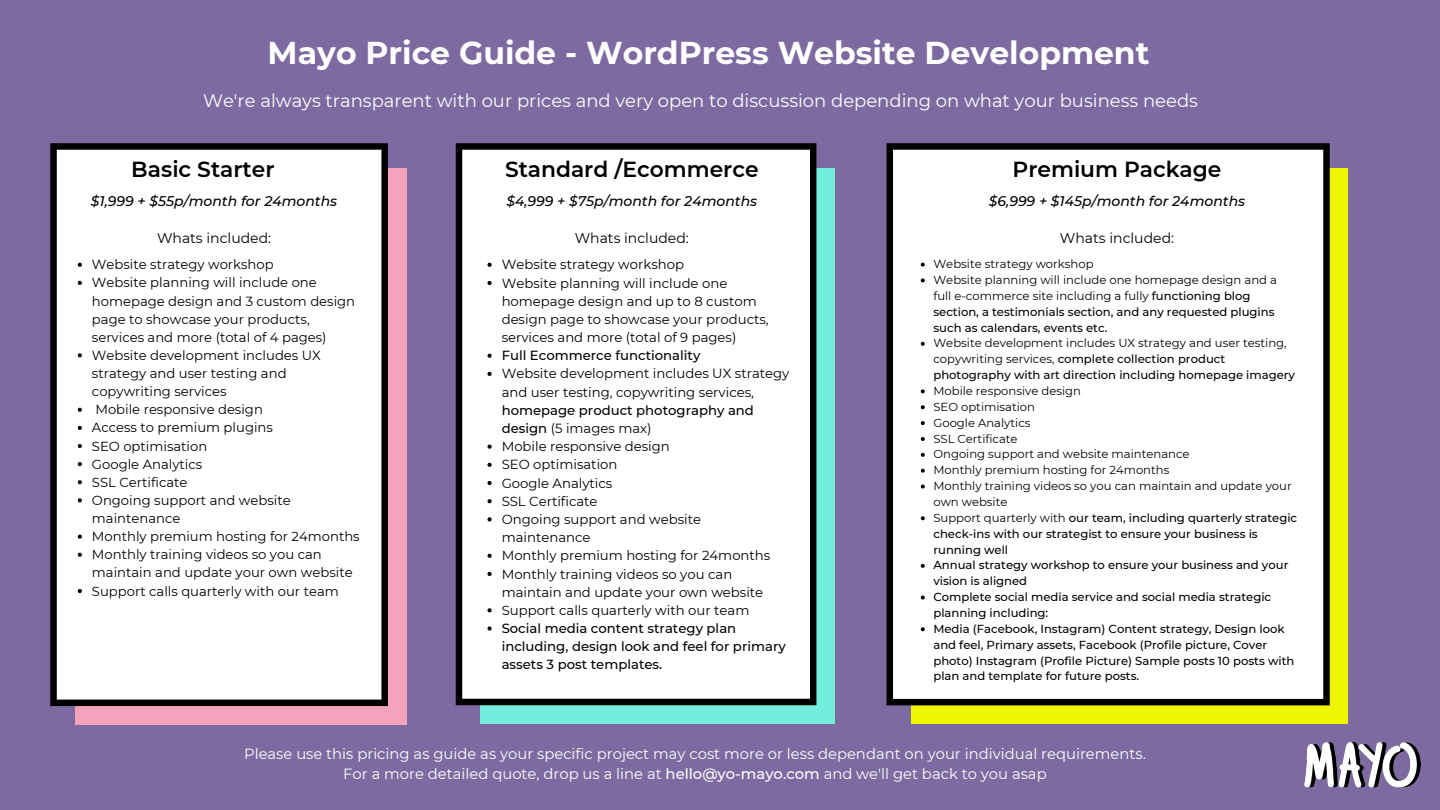
<style>
.page{position:relative;width:1440px;height:810px;background:#7d6aa0}
.page>*{position:absolute;margin:0;border:0;box-sizing:border-box;transform-origin:0 0}
.t1{font:700 31.5px "Montserrat";color:#fff}
.t2{font:600 21.8px "Montserrat";color:#000}
.t3{font:18px "Montserrat";color:#fff}
.t4{font:14.8px/20.3px "Montserrat";color:#fff;text-align:center}
.t5{font:italic 500 14px "Montserrat";color:#000}
.t6{font:14px "Montserrat";color:#000}
.t7{font:13.2px/18.1px "Montserrat";color:#000}
.t8{font:500 13.2px/18.2px "Montserrat";color:#000}
.t9{font:500 11.6px/15.9px "Montserrat";color:#000}
.t10{font:11.6px/15.9px "Montserrat";color:#000}
.s1{font-weight:500}
.s2{font-weight:400}
</style>
<div class="page">
<div style="left:75px;top:168px;width:331px;height:556px;background:#f5a3bc"></div>
<div style="left:50px;top:143px;width:338px;height:563px;background:#fff"></div>
<div style="left:480px;top:168px;width:355px;height:555px;background:#73eedc"></div>
<div style="left:456px;top:143px;width:360px;height:562px;background:#fff"></div>
<div style="left:911px;top:168px;width:437px;height:556px;background:#f0f600"></div>
<div style="left:887px;top:143px;width:443px;height:562px;background:#fff"></div>
<svg style="left:78px;top:263px;width:4px;height:4px"></svg>
<svg style="left:78px;top:281px;width:4px;height:4px"></svg>
<svg style="left:78px;top:353px;width:4px;height:4px"></svg>
<svg style="left:78px;top:408px;width:4px;height:4px"></svg>
<svg style="left:78px;top:426px;width:4px;height:4px"></svg>
<svg style="left:78px;top:444px;width:4px;height:4px"></svg>
<svg style="left:78px;top:462px;width:4px;height:4px"></svg>
<svg style="left:78px;top:480px;width:4px;height:4px"></svg>
<svg style="left:78px;top:498px;width:4px;height:4px"></svg>
<svg style="left:78px;top:535px;width:4px;height:4px"></svg>
<svg style="left:78px;top:553px;width:4px;height:4px"></svg>
<svg style="left:78px;top:589px;width:4px;height:4px"></svg>
<svg style="left:487px;top:263px;width:5px;height:4px"></svg>
<svg style="left:487px;top:281px;width:5px;height:4px"></svg>
<svg style="left:487px;top:354px;width:5px;height:4px"></svg>
<svg style="left:487px;top:372px;width:5px;height:4px"></svg>
<svg style="left:487px;top:445px;width:5px;height:4px"></svg>
<svg style="left:487px;top:463px;width:5px;height:4px"></svg>
<svg style="left:487px;top:481px;width:5px;height:4px"></svg>
<svg style="left:487px;top:499px;width:5px;height:4px"></svg>
<svg style="left:487px;top:517px;width:5px;height:4px"></svg>
<svg style="left:487px;top:554px;width:5px;height:4px"></svg>
<svg style="left:487px;top:572px;width:5px;height:4px"></svg>
<svg style="left:487px;top:608px;width:5px;height:4px"></svg>
<svg style="left:487px;top:626px;width:5px;height:5px"></svg>
<svg style="left:921px;top:263px;width:4px;height:4px"></svg>
<svg style="left:921px;top:278px;width:4px;height:4px"></svg>
<svg style="left:921px;top:342px;width:4px;height:4px"></svg>
<svg style="left:921px;top:389px;width:4px;height:4px"></svg>
<svg style="left:921px;top:405px;width:4px;height:4px"></svg>
<svg style="left:921px;top:421px;width:4px;height:4px"></svg>
<svg style="left:921px;top:437px;width:4px;height:4px"></svg>
<svg style="left:921px;top:453px;width:4px;height:4px"></svg>
<svg style="left:921px;top:469px;width:4px;height:4px"></svg>
<svg style="left:921px;top:485px;width:4px;height:4px"></svg>
<svg style="left:921px;top:516px;width:4px;height:4px"></svg>
<svg style="left:921px;top:564px;width:4px;height:4px"></svg>
<svg style="left:921px;top:596px;width:4px;height:4px"></svg>
<svg style="left:921px;top:627px;width:4px;height:4px"></svg>
<img style="left:1304px;top:742px;width:117px;height:46px">
<h1 class="t1" style="left:268px;top:33px;width:883px">Mayo Price Guide - WordPress Website Development</h1>
<h3 class="t3" style="left:203px;top:90px;width:996px">We're always transparent with our prices and very open to discussion depending on what your business needs</h3>
<h2 class="t2" style="left:131px;top:156px;width:145px">Basic Starter</h2>
<h2 class="t2" style="left:505px;top:156px;width:255px">Standard /Ecommerce</h2>
<h2 class="t2" style="left:1013px;top:156px;width:210px">Premium Package</h2>
<p class="t5" style="left:91px;top:193px;width:248px">$1,999 + $55p/month for 24months</p>
<p class="t6" style="left:157px;top:229px;width:116px">Whats included:</p>
<p class="t7" style="left:92px;top:255px;width:269px">Website strategy workshop<br>Website planning will include one homepage design and 3 custom design page to showcase your products, services and more (total of 4 pages)<br>Website development includes UX strategy and user testing and copywriting services<br>Mobile responsive design<br>Access to premium plugins<br>SEO optimisation<br>Google Analytics<br>SSL Certificate<br>Ongoing support and website maintenance<br>Monthly premium hosting for 24months<br>Monthly training videos so you can maintain and update your own website<br>Support calls quarterly with our team</p>
<p class="t7" style="left:502px;top:255px;width:269px">Website strategy workshop<br>Website planning will include one homepage design and up to 8 custom design page to showcase your products, services and more (total of 9 pages)</p>
<p class="t5" style="left:506px;top:193px;width:252px">$4,999 + $75p/month for 24months</p>
<p class="t5" style="left:989px;top:193px;width:258px">$6,999 + $145p/month for 24months</p>
<p class="t6" style="left:575px;top:229px;width:116px">Whats included:</p>
<p class="t6" style="left:1060px;top:229px;width:116px">Whats included:</p>
<p class="t10" style="left:933px;top:256px;width:345px">Website strategy workshop<br>Website planning will include one homepage design and a full e-commerce site including a fully <span class="s1">functioning blog section, a testimonials section, and any requested plugins such as calendars, events etc.</span></p>
<p class="t9" style="left:933px;top:335px;width:363px"><span class="s2">Website development includes UX strategy and user testing, copywriting services,</span> complete collection product photography with art direction including homepage imagery</p>
<p class="t9" style="left:933px;top:383px;width:365px"><span class="s2">Mobile responsive design<br>SEO optimisation<br>Google Analytics<br>SSL Certificate<br>Ongoing support and website maintenance<br>Monthly premium hosting for 24months<br>Monthly training videos so you can maintain and update your own website<br>Support quarterly with</span> our team, including quarterly strategic check-ins with our strategist to ensure your business is running well<br>Annual strategy workshop to ensure your business and your vision is aligned<br>Complete social media service and social media strategic planning including:<br>Media (Facebook, Instagram) Content strategy, Design look and feel, Primary assets, Facebook (Profile picture, Cover photo) Instagram (Profile Picture) Sample posts 10 posts with plan and template for future posts.</p>
<p class="t8" style="left:502px;top:346px;width:200px">Full Ecommerce functionality</p>
<p class="t7" style="left:502px;top:365px;width:289px">Website development includes UX strategy and user testing, copywriting services,</p>
<p class="t7" style="left:502px;top:401px;width:270px"><span class="s1">homepage product photography and design</span> (5 images max)<br>Mobile responsive design<br>SEO optimisation<br>Google Analytics<br>SSL Certificate<br>Ongoing support and website maintenance<br>Monthly premium hosting for 24months<br>Monthly training videos so you can maintain and update your own website<br>Support calls quarterly with our team</p>
<p class="t8" style="left:502px;top:619px;width:286px">Social media content strategy plan including, design look and feel for primary assets 3 post templates.</p>
<p class="t4" style="left:244px;top:743px;width:903px">Please use this pricing as guide as your specific project may cost more or less dependant on your individual requirements.<br>For a more detailed quote, drop us a line at <span class="s1">hello@yo-mayo.com</span> and we'll get back to you asap</p>
</div>
